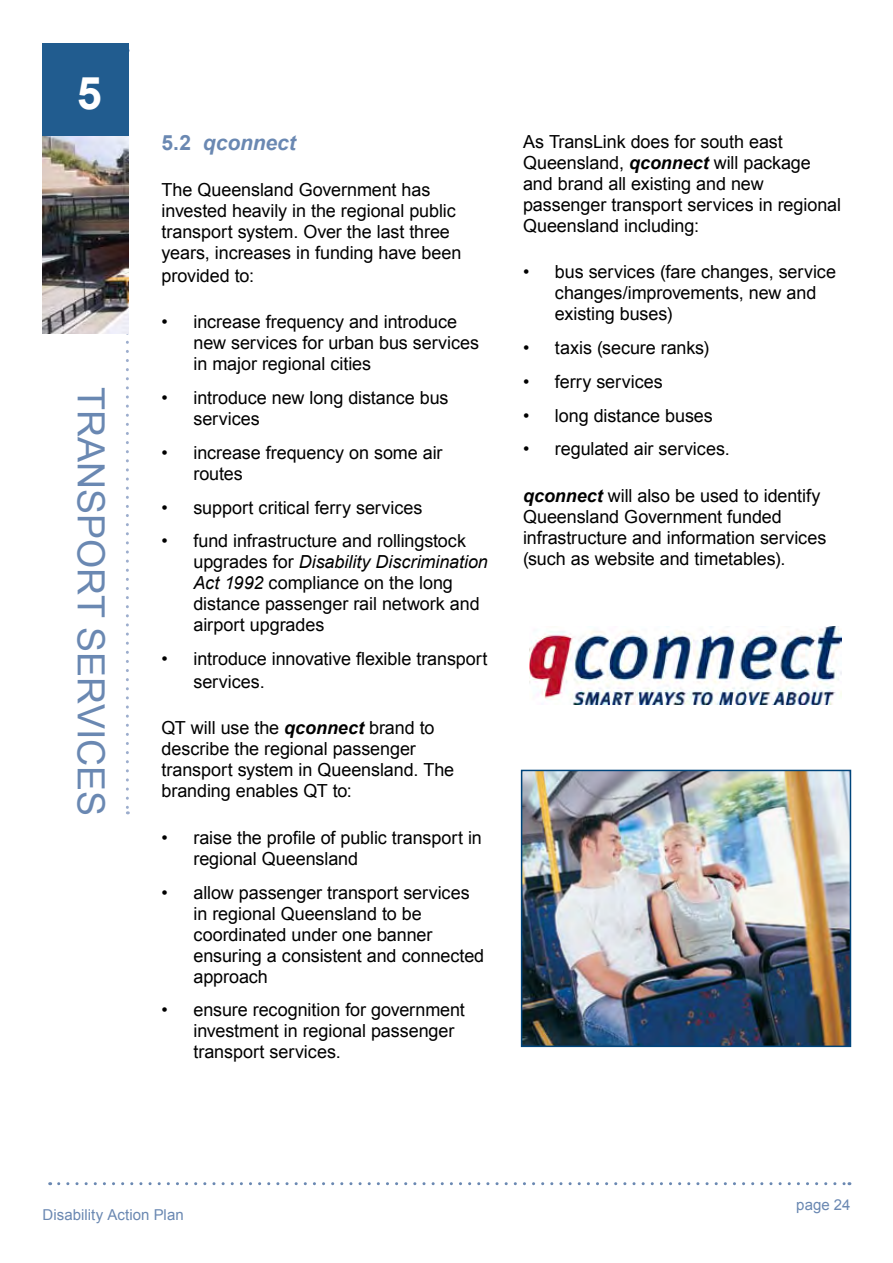
<style>
.page{position:relative;width:893px;height:1263px;background:#fff}
.page>*{position:absolute;margin:0;border:0;box-sizing:border-box;transform-origin:0 0}
.t1{font:700 45px "Arial";color:#fff}
.t2{font:37.5px "Arial";color:#6a88b2}
.t3{font:italic 700 21px "Arial";color:#6a88b2}
.t4{font:18px/21px "Arial";letter-spacing:-.005em;color:#000}
.t5{font:15px "Arial";color:#6a88b2}
.s1{font-style:normal}
.s2{font-style:italic}
.s3{font-weight:700;font-style:italic}
</style>
<div class="page">
<svg style="left:59px;top:1182px;width:791px;height:3px"></svg>
<svg style="left:126px;top:334px;width:3px;height:480px"></svg>
<div style="left:43px;top:43px;width:86px;height:94px;background:#215c8f"></div>
<img style="left:43px;top:136px;width:86px;height:198px">
<img style="left:529px;top:626px;width:313px;height:78px">
<img style="left:524px;top:773px;width:324px;height:271px">
<div style="left:521px;top:770px;width:330px;height:277px;border:2px solid #00457c"></div>
<h1 class="t1" style="left:77px;top:63px;width:27px">5</h1>
<h2 class="t2" style="left:116px;top:387px;width:425px;rotate:90deg">TRANSPORT SERVICES</h2>
<p class="t3" style="left:162px;top:129px;width:136px"><span class="s1">5.2</span> qconnect</p>
<p class="t4" style="left:162px;top:179px;width:301px;line-height:21.5px">The Queensland Government has invested heavily in the regional public transport system. Over the last three years, increases in funding have been provided to:</p>
<p class="t4" style="left:193px;top:312px;width:287px;text-indent:-32px">• increase frequency and introduce new services for urban bus services in major regional cities</p>
<p class="t4" style="left:193px;top:387px;width:257px;text-indent:-32px">• introduce new long distance bus services</p>
<p class="t4" style="left:193px;top:442px;width:251px;text-indent:-32px">• increase frequency on some air routes</p>
<p class="t4" style="left:162px;top:497px;width:262px">• support critical ferry services</p>
<p class="t4" style="left:193px;top:531px;width:296px;text-indent:-32px">• fund infrastructure and rollingstock upgrades for <span class="s2">Disability Discrimination Act 1992</span> compliance on the long distance passenger rail network and airport upgrades</p>
<p class="t4" style="left:193px;top:648px;width:295px;line-height:22.5px;text-indent:-32px">• introduce innovative flexible transport services.</p>
<p class="t4" style="left:162px;top:718px;width:294px">QT will use the <span class="s3">qconnect</span> brand to describe the regional passenger transport system in Queensland. The branding enables QT to:</p>
<p class="t4" style="left:193px;top:827px;width:290px;text-indent:-32px">• raise the profile of public transport in regional Queensland</p>
<p class="t4" style="left:193px;top:882px;width:292px;text-indent:-32px">• allow passenger transport services in regional Queensland to be coordinated under one banner ensuring a consistent and connected approach</p>
<p class="t4" style="left:193px;top:1000px;width:273px;text-indent:-32px">• ensure recognition for government investment in regional passenger transport services.</p>
<p class="t4" style="left:523px;top:131px;width:320px">As TransLink does for south east<br>Queensland, <span class="s3">qconnect</span> will package and brand all existing and new passenger transport services in regional<br>Queensland including:</p>
<p class="t4" style="left:555px;top:262px;width:283px;text-indent:-32px">• bus services (fare changes, service changes/improvements, new and existing buses)</p>
<p class="t4" style="left:523px;top:337px;width:187px">• taxis (secure ranks)</p>
<p class="t4" style="left:523px;top:371px;width:141px">• ferry services</p>
<p class="t4" style="left:523px;top:405px;width:191px">• long distance buses</p>
<p class="t4" style="left:523px;top:439px;width:208px">• regulated air services.</p>
<p class="t4" style="left:523px;top:485px;width:305px"><span class="s3">qconnect</span> will also be used to identify Queensland Government funded infrastructure and information services (such as website and timetables).</p>
<p class="t5" style="left:43px;top:1205px;width:143px">Disability Action Plan</p>
<p class="t5" style="left:796px;top:1195px;width:56px">page 24</p>
</div>
